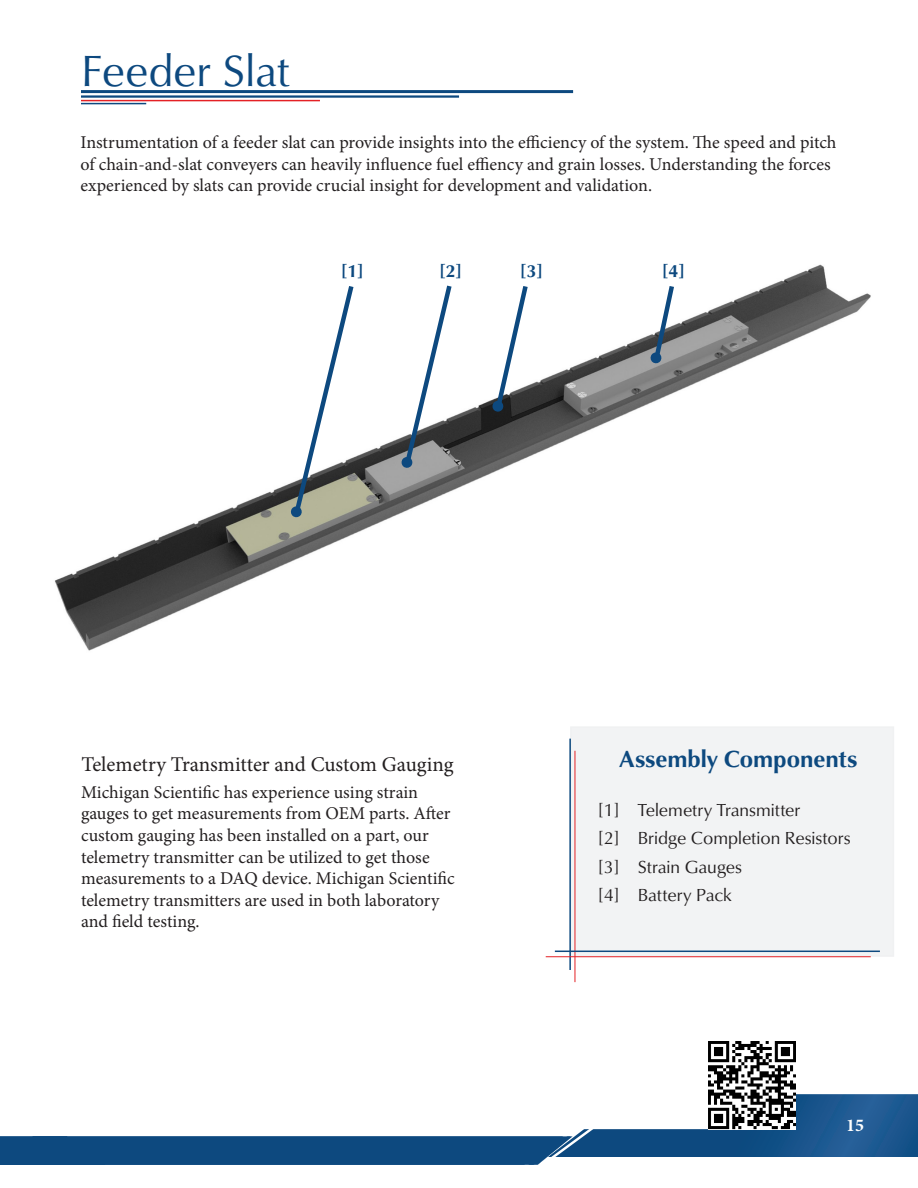
<style>
.page{position:relative;width:918px;height:1188px;background:#fff}
.page>*{position:absolute;margin:0;border:0;box-sizing:border-box;transform-origin:0 0}
.Application{font:45px "Classico URW";color:#0d497f}
.Diagram{font:700 24px "Classico URW";color:#0d497f}
.t1{font:21px "Minion Pro";letter-spacing:-.005em;color:#231f20}
.t2{font:18px/21.6px "Minion Pro";color:#231f20}
.t3{font:18px "Classico URW";color:#231f20}
.Dia_Def{font:700 18px "Classico URW";color:#0d497f}
.t4{font:700 18px "Minion Pro";color:#fff}
</style>
<div class="page">
<hr style="left:81px;top:90px;width:492px;height:3px;background:#0d497f">
<hr style="left:81px;top:95px;width:378px;height:3px;background:#0d497f">
<hr style="left:81px;top:100px;width:239px;height:1px;background:#e42125">
<hr style="left:81px;top:103px;width:65px;height:1px;background:#0d497f">
<svg style="left:0;top:1094px;width:918px;height:71px"></svg>
<img style="left:55px;top:264px;width:816px;height:387px">
<img style="left:708px;top:1041px;width:88px;height:88px">
<svg style="left:290px;top:281px;width:67px;height:237px"></svg>
<svg style="left:401px;top:281px;width:54px;height:187px"></svg>
<svg style="left:492px;top:281px;width:39px;height:131px"></svg>
<svg style="left:650px;top:281px;width:27px;height:83px"></svg>
<div style="left:570px;top:726px;width:324px;height:231px;background:#f2f3f4"></div>
<hr style="left:569px;top:739px;width:2px;height:231px;background:#0d497f">
<hr style="left:575px;top:751px;width:1px;height:231px;background:#e42125">
<hr style="left:546px;top:956px;width:325px;height:1px;background:#e42125">
<hr style="left:555px;top:951px;width:325px;height:1px;background:#0d497f">
<p class="Application" style="left:81px;top:38px;width:210px">Feeder Slat</p>
<p class="t2" style="left:81px;top:132px;width:757px">Instrumentation of a feeder slat can provide insights into the efficiency of the system. The speed and pitch of chain-and-slat conveyers can heavily influence fuel effiency and grain losses. Understanding the forces experienced by slats can provide crucial insight for development and validation.</p>
<p class="Dia_Def" style="left:341px;top:258px;width:24px">[1]</p>
<p class="Dia_Def" style="left:439px;top:258px;width:24px">[2]</p>
<p class="Dia_Def" style="left:520px;top:258px;width:24px">[3]</p>
<p class="Dia_Def" style="left:662px;top:258px;width:24px">[4]</p>
<p class="t1" style="left:82px;top:750px;width:373px">Telemetry Transmitter and Custom Gauging</p>
<p class="t2" style="left:81px;top:781px;width:375px">Michigan Scientific has experience using strain gauges to get measurements from OEM parts. After custom gauging has been installed on a part, our telemetry transmitter can be utilized to get those measurements to a DAQ device. Michigan Scientific telemetry transmitters are used in both laboratory and field testing.</p>
<p class="Diagram" style="left:619px;top:742px;width:240px">Assembly Components</p>
<p class="t3" style="left:598px;top:797px;width:204px">[1] Telemetry Transmitter</p>
<p class="t3" style="left:598px;top:825px;width:254px">[2] Bridge Completion Resistors</p>
<p class="t3" style="left:598px;top:853px;width:146px">[3] Strain Gauges</p>
<p class="t3" style="left:598px;top:882px;width:135px">[4] Battery Pack</p>
<p class="t4" style="left:846px;top:1112px;width:19px">15</p>
</div>
